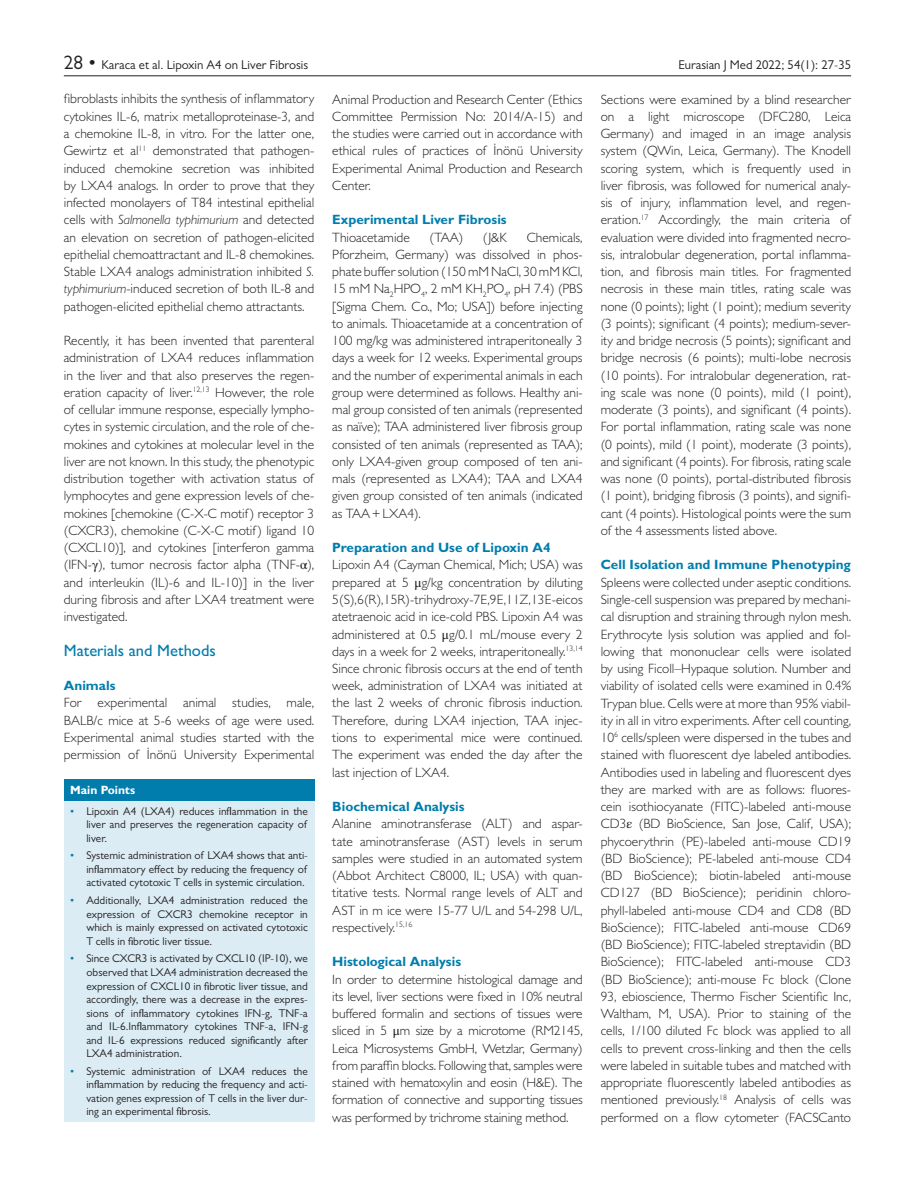
<style>
.page{position:relative;width:915px;height:1191px;background:#fff}
.page>*{position:absolute;margin:0;border:0;box-sizing:border-box;transform-origin:0 0}
.t1{font:500 16.5px "Gill Sans MT Pro";color:#007dad}
.t2{font:300 13.5px/17.2px "Gill Sans MT Pro";color:#231f20;text-align:justify}
.t3{font:700 13.5px "Gill Sans MT Pro";color:#007dad}
.t4{font:12.75px "Gill Sans MT Pro";color:#231f20}
.t5{font:700 12px "Gill Sans MT Pro";color:#fff}
.t6{font:11.25px/13.5px "Gill Sans MT Pro";color:#231f20;text-align:justify}
.s1{font-size:19.5px}
.s2{font-style:italic}
.s3{font-family:"STIX General";font-weight:400}
.s4{color:#007dad}
</style>
<div class="page">
<hr style="left:64px;top:76px;width:786px;height:1px;background:#231f20">
<div style="left:64px;top:779px;width:250px;height:21px;background:#007dad"></div>
<div style="left:64px;top:801px;width:250px;height:47px;background:#dbecf4"></div>
<div style="left:64px;top:841px;width:250px;height:52px;background:#dbecf4"></div>
<div style="left:64px;top:886px;width:250px;height:65px;background:#dbecf4"></div>
<div style="left:64px;top:944px;width:250px;height:119px;background:#dbecf4"></div>
<div style="left:64px;top:1054px;width:250px;height:67px;background:#dbecf4"></div>
<p class="t4" style="left:64px;top:58px;width:246px"><span class="s1">28 •</span> Karaca et al. Lipoxin A4 on Liver Fibrosis</p>
<p class="t4" style="left:678px;top:58px;width:174px">Eurasian J Med 2022; 54(1): 27-35</p>
<p class="t2" style="left:64px;top:90px;width:252px">fibroblasts inhibits the synthesis of inflammatory cytokines IL-6, matrix metalloproteinase-3, and a chemokine IL-8, in vitro. For the latter one, Gewirtz et al<sup>11</sup> demonstrated that pathogen&shy;induced chemokine secretion was inhibited by LXA4 analogs. In order to prove that they infected monolayers of T84 intestinal epithelial cells with <span class="s2">Salmonella typhimurium</span> and detected an elevation on secretion of pathogen-elicited epithelial chemoattractant and IL-8 chemokines.<br>Stable LXA4 analogs administration inhibited <span class="s2">S. typhimurium</span>-induced secretion of both IL-8 and pathogen-elicited epithelial chemo attractants.</p>
<p class="t2" style="left:64px;top:332px;width:252px">Recently, it has been invented that parenteral administration of LXA4 reduces inflammation in the liver and that also preserves the regen&shy;eration capacity of liver.<sup>12,13</sup> However, the role of cellular immune response, especially lympho&shy;cytes in systemic circulation, and the role of che&shy;mokines and cytokines at molecular level in the liver are not known. In this study, the phenotypic distribution together with activation status of lymphocytes and gene expression levels of che&shy;mokines [chemokine (C-X-C motif) receptor 3 (CXCR3), chemokine (C-X-C motif) ligand 10 (CXCL10)], and cytokines [interferon gamma (IFN-<span class="s3">γ</span>), tumor necrosis factor alpha (TNF-<span class="s3">α</span>), and interleukin (IL)-6 and IL-10)] in the liver during fibrosis and after LXA4 treatment were investigated.</p>
<p class="t1" style="left:64px;top:640px;width:153px">Materials and Methods</p>
<p class="t3" style="left:64px;top:677px;width:53px">Animals</p>
<p class="t2" style="left:64px;top:694px;width:252px">For experimental animal studies, male, BALB/c mice at 5-6 weeks of age were used.<br>Experimental animal studies started with the permission of İnönü University Experimental</p>
<p class="t2" style="left:332px;top:90px;width:252px">Animal Production and Research Center (Ethics Committee Permission No: 2014/A-15) and the studies were carried out in accordance with ethical rules of practices of İnönü University Experimental Animal Production and Research Center.</p>
<p class="t3" style="left:332px;top:211px;width:176px">Experimental Liver Fibrosis</p>
<p class="t2" style="left:332px;top:228px;width:79px">Thioacetamide</p>
<p class="t2" style="left:429px;top:228px;width:35px">(TAA)</p>
<p class="t2" style="left:482px;top:228px;width:26px">(J&amp;K</p>
<p class="t2" style="left:600px;top:90px;width:252px">Sections were examined by a blind researcher on a light microscope (DFC280, Leica Germany) and imaged in an image analysis system (QWin, Leica, Germany). The Knodell scoring system, which is frequently used in liver fibrosis, was followed for numerical analy&shy;sis of injury, inflammation level, and regen&shy;eration.<sup>17</sup> Accordingly, the main criteria of evaluation were divided into fragmented necro&shy;sis, intralobular degeneration, portal inflamma&shy;tion, and fibrosis main titles. For fragmented necrosis in these main titles, rating scale was none (0 points); light (1 point); medium severity (3 points); significant (4 points); medium-sever&shy;ity and bridge necrosis (5 points); significant and bridge necrosis (6 points); multi-lobe necrosis (10 points). For intralobular degeneration, rat&shy;ing scale was none (0 points), mild (1 point), moderate (3 points), and significant (4 points).<br>For portal inflammation, rating scale was none (0 points), mild (1 point), moderate (3 points), and significant (4 points). For fibrosis, rating scale was none (0 points), portal-distributed fibrosis (1 point), bridging fibrosis (3 points), and signifi&shy;cant (4 points). Histological points were the sum of the 4 assessments listed above.</p>
<p class="t3" style="left:600px;top:556px;width:251px">Cell Isolation and Immune Phenotyping</p>
<p class="t2" style="left:600px;top:573px;width:252px">Spleens were collected under aseptic conditions.<br>Single-cell suspension was prepared by mechani&shy;cal disruption and straining through nylon mesh.<br>Erythrocyte lysis solution was applied and fol&shy;lowing that mononuclear cells were isolated by using Ficoll–Hypaque solution. Number and viability of isolated cells were examined in 0.4% Trypan blue. Cells were at more than 95% viabil&shy;ity in all in vitro experiments. After cell counting, 10<sup>6</sup> cells/spleen were dispersed in the tubes and stained with fluorescent dye labeled antibodies.<br>Antibodies used in labeling and fluorescent dyes they are marked with are as follows: fluores&shy;cein isothiocyanate (FITC)-labeled anti-mouse CD3<span class="s3">ε</span> (BD BioScience, San Jose, Calif, USA); phycoerythrin (PE)-labeled anti-mouse CD19 (BD BioScience); PE-labeled anti-mouse CD4 (BD BioScience); biotin-labeled anti-mouse CD127 (BD BioScience); peridinin chloro&shy;phyll-labeled anti-mouse CD4 and CD8 (BD BioScience); FITC-labeled anti-mouse CD69 (BD BioScience); FITC-labeled streptavidin (BD BioScience); FITC-labeled anti-mouse CD3 (BD BioScience); anti-mouse Fc block (Clone 93, ebioscience, Thermo Fischer Scientific Inc, Waltham, M, USA). Prior to staining of the cells, 1/100 diluted Fc block was applied to all cells to prevent cross-linking and then the cells were labeled in suitable tubes and matched with appropriate fluorescently labeled antibodies as mentioned previously.<sup>18</sup> Analysis of cells was performed on a flow cytometer (FACSCanto</p>
<p class="t2" style="left:332px;top:228px;width:252px;text-indent:194px">Chemicals, Pforzheim, Germany) was dissolved in phos&shy;phate buffer solution (150 mM NaCl, 30 mM KCl, 15 mM Na<sub>2</sub>HPO<sub>4</sub>, 2 mM KH<sub>2</sub>PO<sub>4</sub>, pH 7.4) (PBS [Sigma Chem. Co., Mo; USA]) before injecting to animals. Thioacetamide at a concentration of 100 mg/kg was administered intraperitoneally 3 days a week for 12 weeks. Experimental groups and the number of experimental animals in each group were determined as follows. Healthy ani&shy;mal group consisted of ten animals (represented as naïve); TAA administered liver fibrosis group consisted of ten animals (represented as TAA); only LXA4-given group composed of ten ani&shy;mals (represented as LXA4); TAA and LXA4 given group consisted of ten animals (indicated as TAA+LXA4).</p>
<p class="t3" style="left:332px;top:539px;width:220px">Preparation and Use of Lipoxin A4</p>
<p class="t2" style="left:332px;top:556px;width:252px">Lipoxin A4 (Cayman Chemical, Mich; USA) was prepared at 5 <span class="s3">μ</span>g/kg concentration by diluting 5(S),6(R),15R)-trihydroxy-7E,9E,11Z,13E-eicos atetraenoic acid in ice-cold PBS. Lipoxin A4 was administered at 0.5 <span class="s3">μ</span>g/0.1 mL/mouse every 2 days in a week for 2 weeks, intraperitoneally.<sup>13,14<br></sup>Since chronic fibrosis occurs at the end of tenth week, administration of LXA4 was initiated at the last 2 weeks of chronic fibrosis induction.<br>Therefore, during LXA4 injection, TAA injec&shy;tions to experimental mice were continued.<br>The experiment was ended the day after the last injection of LXA4.</p>
<p class="t3" style="left:332px;top:798px;width:134px">Biochemical Analysis</p>
<p class="t2" style="left:332px;top:815px;width:252px">Alanine aminotransferase (ALT) and aspar&shy;tate aminotransferase (AST) levels in serum samples were studied in an automated system (Abbot Architect C8000, IL; USA) with quan&shy;titative tests. Normal range levels of ALT and AST in m ice were 15-77 U/L and 54-298 U/L, respectively.<sup>15,16</sup></p>
<p class="t3" style="left:332px;top:953px;width:130px">Histological Analysis</p>
<p class="t2" style="left:332px;top:970px;width:252px">In order to determine histological damage and its level, liver sections were fixed in 10% neutral buffered formalin and sections of tissues were sliced in 5 <span class="s3">μ</span>m size by a microtome (RM2145, Leica Microsystems GmbH, Wetzlar, Germany) from paraffin blocks. Following that, samples were stained with hematoxylin and eosin (H&amp;E). The formation of connective and supporting tissues was performed by trichrome staining method.</p>
<p class="t5" style="left:70px;top:782px;width:67px">Main Points</p>
<p class="t6" style="left:86px;top:804px;width:223px;text-indent:-17px"><span class="s4">•</span> Lipoxin A4 (LXA4) reduces inflammation in the liver and preserves the regeneration capacity of liver.</p>
<p class="t6" style="left:86px;top:848px;width:223px;text-indent:-17px"><span class="s4">•</span> Systemic administration of LXA4 shows that anti&shy;inflammatory effect by reducing the frequency of activated cytotoxic T cells in systemic circulation.</p>
<p class="t6" style="left:86px;top:893px;width:223px;text-indent:-17px"><span class="s4">•</span> Additionally, LXA4 administration reduced the expression of CXCR3 chemokine receptor in which is mainly expressed on activated cytotoxic T cells in fibrotic liver tissue.</p>
<p class="t6" style="left:86px;top:951px;width:223px;text-indent:-17px"><span class="s4">•</span> Since CXCR3 is activated by CXCL10 (IP-10), we observed that LXA4 administration decreased the expression of CXCL10 in fibrotic liver tissue, and accordingly, there was a decrease in the expres&shy;sions of inflammatory cytokines IFN-g, TNF-a and IL-6.Inflammatory cytokines TNF-a, IFN-g and IL-6 expressions reduced significantly after LXA4 administration.</p>
<p class="t6" style="left:86px;top:1064px;width:223px;text-indent:-17px"><span class="s4">•</span> Systemic administration of LXA4 reduces the inflammation by reducing the frequency and acti&shy;vation genes expression of T cells in the liver dur&shy;ing an experimental fibrosis.</p>
</div>
